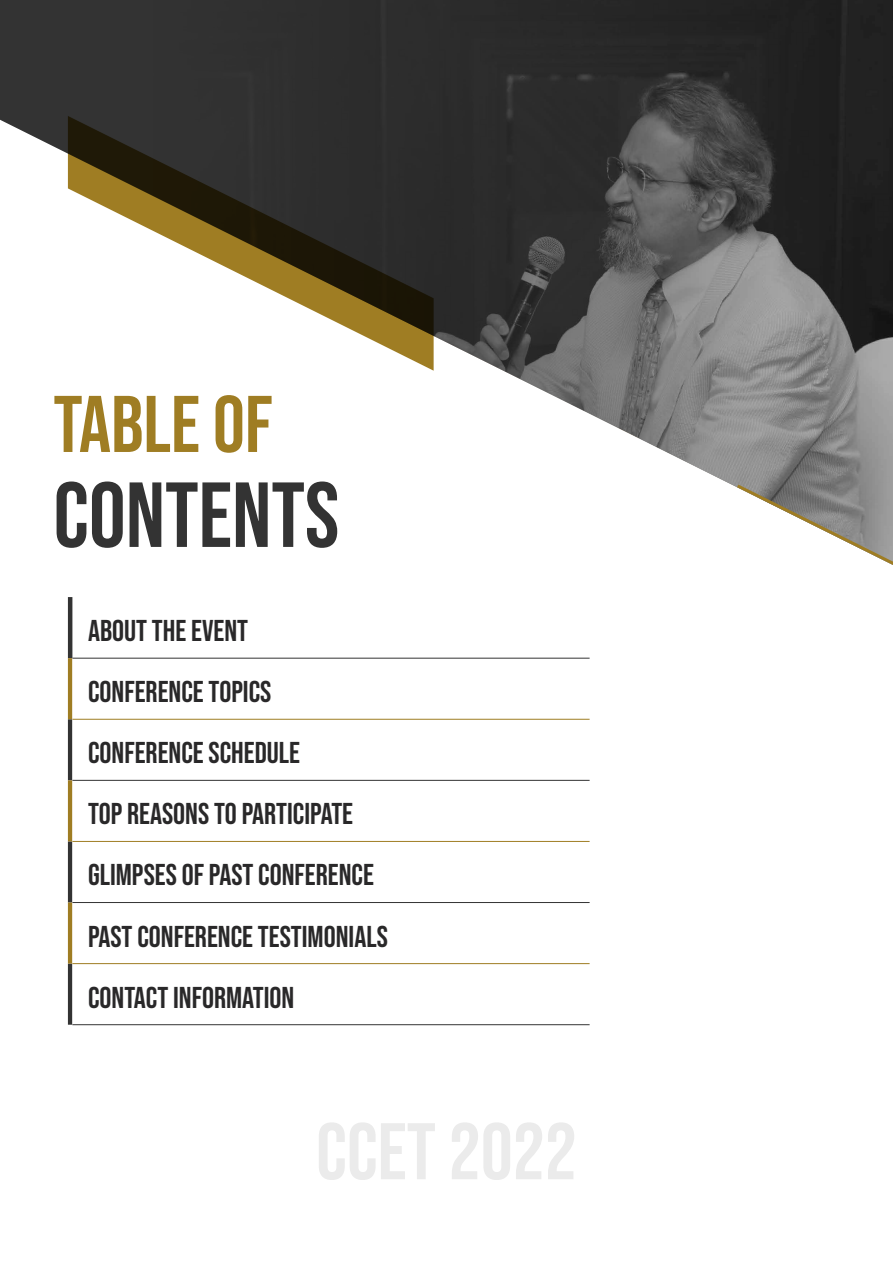
<style>
.page{position:relative;width:893px;height:1263px;background:#fff}
.page>*{position:absolute;margin:0;border:0;box-sizing:border-box;transform-origin:0 0}
.t1{font:92.1px "Bebas Neue";color:#333}
.t2{font:80.1px "Bebas Neue";color:#9f7d23}
.t3{font:30px/61.1px "Bebas Neue";color:#292829}
</style>
<div class="page">
<svg style="left:68px;top:597px;width:4px;height:428px;background:#62532c"></svg>
<svg style="left:72px;top:659px;width:518px;height:365px"></svg>
<hr style="left:72px;top:719px;width:518px;height:1px;background:#9f7d23">
<hr style="left:72px;top:841px;width:518px;height:1px;background:#9f7d23">
<hr style="left:72px;top:963px;width:518px;height:1px;background:#9f7d23">
<hr style="left:72px;top:658px;width:518px;height:1px;background:#333">
<hr style="left:72px;top:780px;width:518px;height:1px;background:#333">
<hr style="left:72px;top:902px;width:518px;height:1px;background:#333">
<hr style="left:72px;top:1024px;width:518px;height:1px;background:#333">
<svg style="left:0;top:0;width:152px;height:188px;background:#525252"></svg>
<img style="left:152px;top:0;width:741px;height:486px">
<svg style="left:68px;top:116px;width:366px;height:255px"></svg>
<svg style="left:734px;top:482px;width:159px;height:83px"></svg>
<h2 class="t2" style="left:53px;top:379px;width:221px">TABLE OF</h2>
<h1 class="t1" style="left:53px;top:463px;width:287px">CONTENTS</h1>
<p class="t3" style="left:88px;top:600px;width:301px">ABOUT THE EVENT<br>CONFERENCE TOPICS<br>CONFERENCE SCHEDULE<br>TOP REASONS TO PARTICIPATE<br>GLIMPSES OF PAST CONFERENCE<br>PAST CONFERENCE TESTIMONIALS<br>CONTACT INFORMATION</p>
</div>
